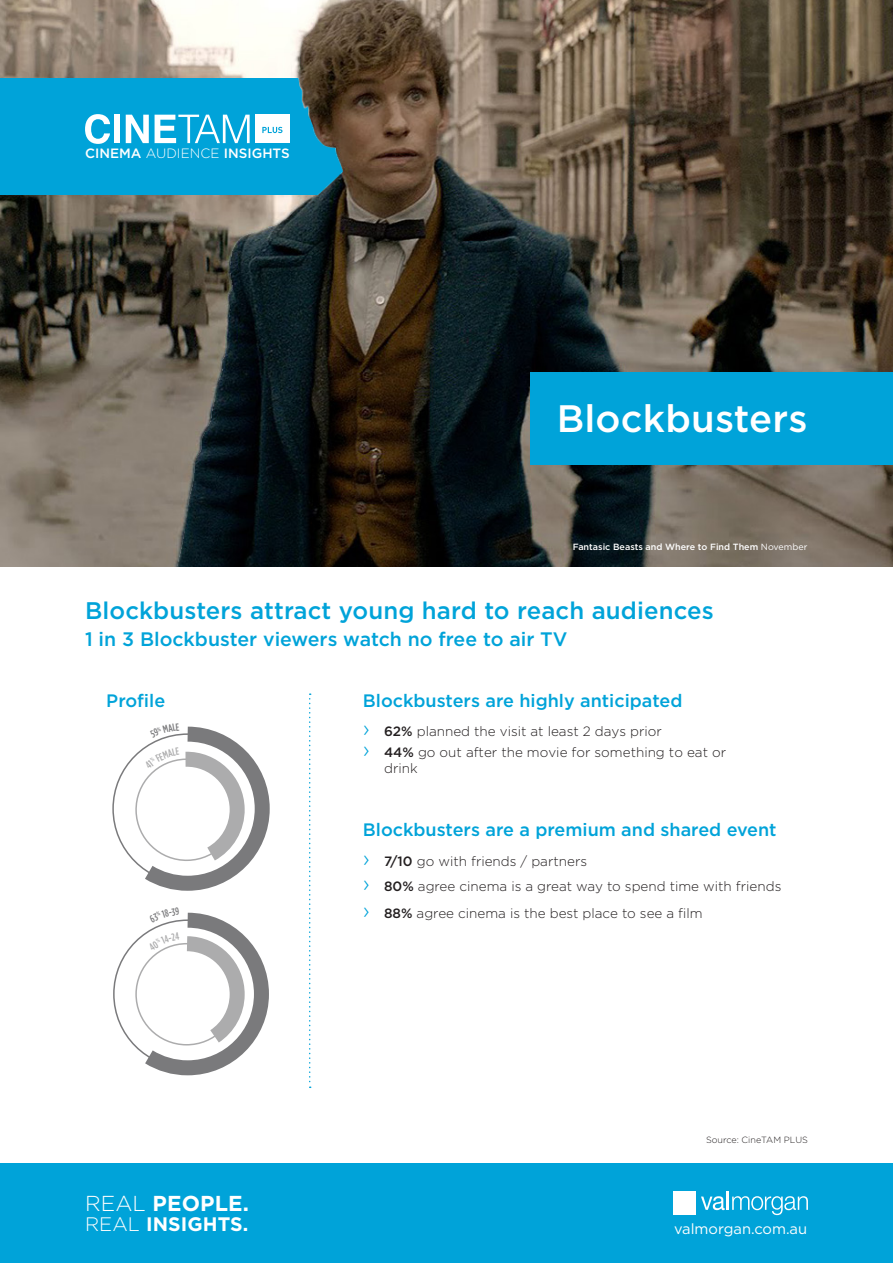
<style>
.page{position:relative;width:893px;height:1263px;background:#fff}
.page>*{position:absolute;margin:0;border:0;box-sizing:border-box;transform-origin:0 0}
.t1{font:500 38.25px "Gotham HTF";letter-spacing:.005em;color:#fff}
.side_header{font:500 24px "Gotham HTF";letter-spacing:.005em;color:#00a3d9}
.t2{font:700 21.6px "Gotham HTF";letter-spacing:.005em;color:#fff}
.side_body{font:500 19.5px "Gotham HTF";color:#00a3d9}
.t3{font:700 19.5px "Gotham HTF";letter-spacing:.005em;color:#fff}
.t4{font:500 18px "Gotham HTF";color:#00a3d9}
.t5{font:14.7px "Gotham HTF";color:#fff}
.body{font:300 13.5px/20.4px "Gotham HTF";color:#231f20}
.t6{font:500 13.5px "Gotham HTF";letter-spacing:.005em;color:#fff}
.t7{font:500 9px "Gotham HTF";color:#fff}
.t8{font:300 9px "Gotham HTF";color:#231f20}
.s1{font-weight:300}
.s2{font-weight:400}
.s3{font-size:22.5px;color:#00a3d9}
.s4{font-weight:500}
</style>
<div class="page">
<img style="left:0;top:0;width:893px;height:566px">
<div style="left:0;top:79px;width:363px;height:116px;background:#00a3d9"></div>
<div style="left:256px;top:115px;width:34px;height:28px;background:#fff"></div>
<svg style="left:85px;top:114px;width:25px;height:30px"></svg>
<div style="left:114px;top:115px;width:6px;height:28px;background:#fff"></div>
<svg style="left:126px;top:115px;width:23px;height:28px"></svg>
<svg style="left:155px;top:115px;width:95px;height:28px"></svg>
<svg style="left:262px;top:127px;width:20px;height:6px"></svg>
<div style="left:0;top:1163px;width:893px;height:100px;background:#00a3d9"></div>
<div style="left:673px;top:1191px;width:22px;height:24px;background:#fff"></div>
<svg style="left:701px;top:1191px;width:107px;height:24px"></svg>
<div style="left:531px;top:372px;width:362px;height:92px;background:#00a3d9"></div>
<svg style="left:309px;top:693px;width:2px;height:395px"></svg>
<svg style="left:128px;top:912px;width:141px;height:164px"></svg>
<svg style="left:128px;top:726px;width:142px;height:165px"></svg>
<p class="t6" style="left:85px;top:146px;width:206px">CINEMA <span class="s1">AUDIENCE</span> INSIGHTS</p>
<p class="t1" style="left:557px;top:397px;width:252px">Blockbusters</p>
<p class="t7" style="left:573px;top:542px;width:236px">Fantasic Beasts and Where to Find Them <span class="s2">November</span></p>
<p class="side_header" style="left:85px;top:597px;width:630px">Blockbusters attract young hard to reach audiences</p>
<p class="side_body" style="left:85px;top:628px;width:484px">1 in 3 Blockbuster viewers watch no free to air TV</p>
<p class="t4" style="left:106px;top:690px;width:60px">Profile</p>
<p class="t2" style="left:85px;top:1191px;width:165px"><span class="s1">REAL</span> PEOPLE.</p>
<p class="t3" style="left:85px;top:1212px;width:165px"><span class="s1">REAL</span> INSIGHTS.</p>
<p class="t4" style="left:363px;top:690px;width:321px">Blockbusters are highly anticipated</p>
<p class="body" style="left:363px;top:721px;width:365px"><span class="s3">›</span> <span class="s4">62%</span> planned the visit at least 2 days prior<br><span class="s3">›</span> <span class="s4">44%</span> go out after the movie for something to eat or</p>
<p class="body" style="left:384px;top:758px;width:35px">drink</p>
<p class="t4" style="left:363px;top:819px;width:415px">Blockbusters are a premium and shared event</p>
<p class="body" style="left:363px;top:850px;width:226px"><span class="s3">›</span> <span class="s4">7/10</span> go with friends / partners</p>
<p class="body" style="left:363px;top:876px;width:420px"><span class="s3">›</span> <span class="s4">80%</span> agree cinema is a great way to spend time with friends</p>
<p class="body" style="left:363px;top:902px;width:341px"><span class="s3">›</span> <span class="s4">88%</span> agree cinema is the best place to see a film</p>
<p class="t8" style="left:706px;top:1134px;width:103px">Source: CineTAM PLUS</p>
<p class="t5" style="left:674px;top:1220px;width:135px">valmorgan.com.au</p>
</div>
